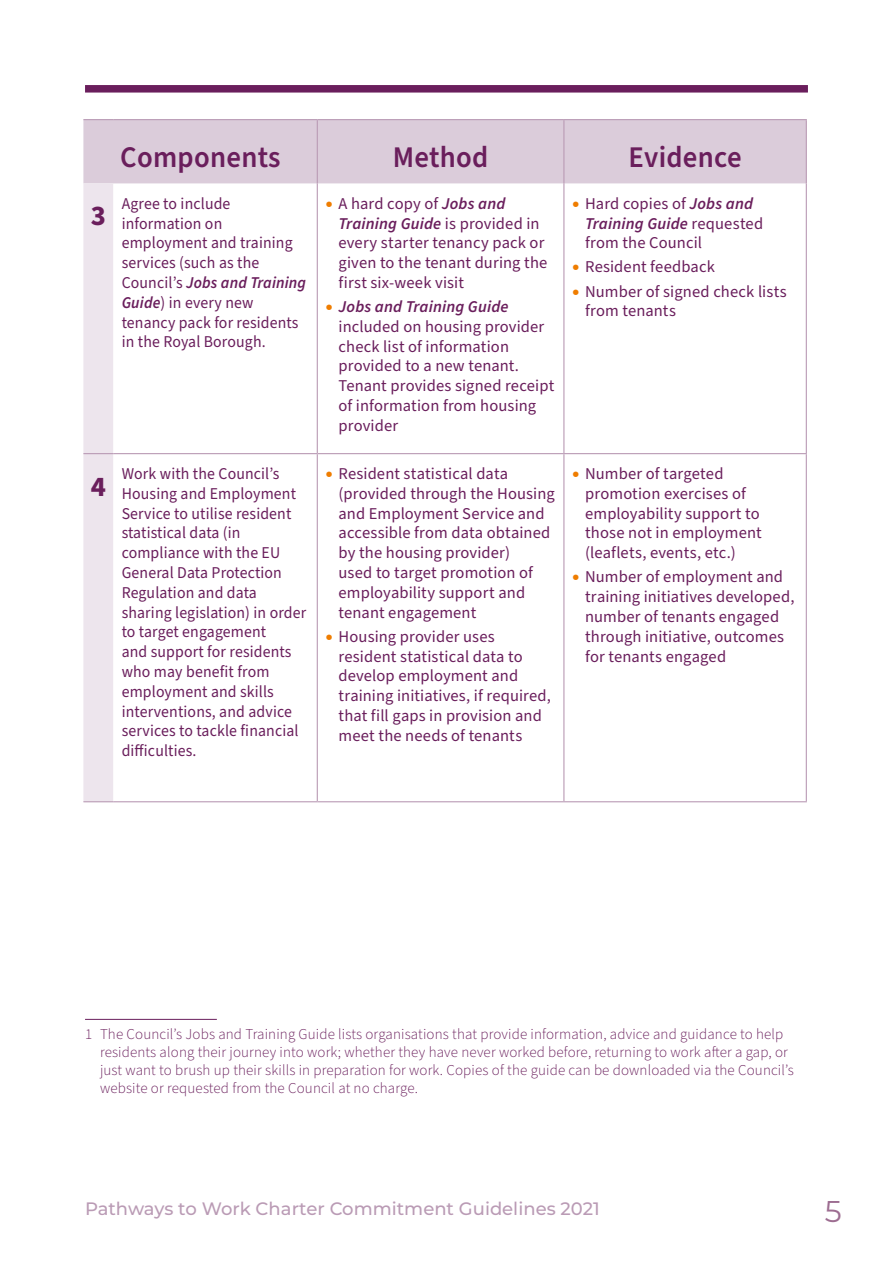
<style>
.page{position:relative;width:893px;height:1263px;background:#fff}
.page>*{position:absolute;margin:0;border:0;box-sizing:border-box;transform-origin:0 0}
.Table_head{font:600 30px "Source Sans Pro";letter-spacing:.01em;color:#6a1e5c;scale:.96 1}
.t1{font:30px "Montserrat";color:#9d6d91}
.Table_number{font:700 28.5px "Source Sans Pro";color:#6a1e5c}
.t2{font:500 18px "Montserrat";color:#ba9bb5}
.Table_body{font:16.5px/19.8px "Source Sans Pro";letter-spacing:.01em;color:#6a1e5c}
.Table_body-2{font:16.5px/19.8px "Source Sans Pro";letter-spacing:.01em;color:#6a1e5c;scale:.96 1}
.t3{font:300 15px/18px "Source Sans Pro";letter-spacing:.01em;color:#6a1e5c}
.s1{font-weight:600;font-style:italic}
.s2{font-family:"Montserrat";font-weight:900;color:#ef7d00}
</style>
<div class="page">
<div style="left:85px;top:85px;width:723px;height:8px;background:#6a1e5c"></div>
<div style="left:83px;top:120px;width:723px;height:63px;background:#dbccda"></div>
<div style="left:83px;top:183px;width:30px;height:618px;background:#ede5ed"></div>
<hr style="left:317px;top:119px;width:247px;height:1px;background:#ba9bb5">
<hr style="left:317px;top:120px;width:1px;height:63px;background:#ba9bb5">
<hr style="left:564px;top:119px;width:243px;height:1px;background:#ba9bb5">
<hr style="left:563px;top:120px;width:1px;height:63px;background:#ba9bb5">
<hr style="left:806px;top:120px;width:1px;height:63px;background:#ba9bb5">
<hr style="left:317px;top:183px;width:1px;height:270px;background:#ba9bb5">
<hr style="left:563px;top:183px;width:1px;height:270px;background:#ba9bb5">
<hr style="left:806px;top:183px;width:1px;height:270px;background:#ba9bb5">
<hr style="left:83px;top:453px;width:30px;height:1px;background:#ba9bb5">
<hr style="left:113px;top:453px;width:204px;height:1px;background:#ba9bb5">
<hr style="left:317px;top:453px;width:247px;height:1px;background:#ba9bb5">
<hr style="left:317px;top:454px;width:1px;height:347px;background:#ba9bb5">
<hr style="left:564px;top:453px;width:243px;height:1px;background:#ba9bb5">
<hr style="left:563px;top:454px;width:1px;height:347px;background:#ba9bb5">
<hr style="left:806px;top:454px;width:1px;height:347px;background:#ba9bb5">
<hr style="left:113px;top:801px;width:204px;height:1px;background:#ba9bb5">
<hr style="left:317px;top:801px;width:247px;height:1px;background:#ba9bb5">
<hr style="left:564px;top:801px;width:243px;height:1px;background:#ba9bb5">
<hr style="left:83px;top:801px;width:30px;height:1px;background:#ba9bb5">
<hr style="left:83px;top:119px;width:30px;height:1px;background:#ba9bb5">
<hr style="left:113px;top:119px;width:204px;height:1px;background:#ba9bb5">
<hr style="left:85px;top:1019px;width:132px;height:1px;background:#6a1e5c">
<h1 class="Table_head" style="left:120px;top:137px;width:168px">Components</h1>
<h1 class="Table_head" style="left:393px;top:137px;width:101px">Method</h1>
<h1 class="Table_head" style="left:629px;top:137px;width:119px">Evidence</h1>
<p class="Table_number" style="left:91px;top:196px;width:17px">3</p>
<p class="Table_body-2" style="left:122px;top:194px;width:194px">Agree to include information on employment and training services (such as the<br>Council’s <span class="s1">Jobs and Training<br>Guide</span>) in every new tenancy pack for residents in the Royal Borough.</p>
<p class="Table_body" style="left:339px;top:194px;width:210px;text-indent:-13px"><span class="s2">•</span> A hard copy of <span class="s1">Jobs and<br>Training Guide</span> is provided in every starter tenancy pack or given to the tenant during the first six-week visit</p>
<p class="Table_body" style="left:339px;top:297px;width:217px;text-indent:-13px"><span class="s2">•</span> <span class="s1">Jobs and Training Guide </span>included on housing provider check list of information provided to a new tenant.<br>Tenant provides signed receipt of information from housing provider</p>
<p class="Table_number" style="left:91px;top:467px;width:17px">4</p>
<p class="Table_body-2" style="left:122px;top:464px;width:194px">Work with the Council’s<br>Housing and Employment<br>Service to utilise resident statistical data (in compliance with the EU<br>General Data Protection<br>Regulation and data sharing legislation) in order to target engagement<br>and support for residents who may benefit from employment and skills interventions, and advice services to tackle financial difficulties.</p>
<p class="Table_body" style="left:339px;top:464px;width:218px;text-indent:-13px"><span class="s2">•</span> Resident statistical data (provided through the Housing and Employment Service and accessible from data obtained by the housing provider)<br>used to target promotion of employability support and tenant engagement</p>
<p class="Table_body" style="left:339px;top:627px;width:214px;text-indent:-13px"><span class="s2">•</span> Housing provider uses resident statistical data to develop employment and training initiatives, if required, that fill gaps in provision and meet the needs of tenants</p>
<p class="Table_body" style="left:585px;top:194px;width:180px;text-indent:-13px"><span class="s2">•</span> Hard copies of <span class="s1">Jobs and<br>Training Guide</span> requested from the Council</p>
<p class="Table_body" style="left:572px;top:258px;width:144px"><span class="s2">•</span> Resident feedback</p>
<p class="Table_body" style="left:585px;top:282px;width:203px;text-indent:-13px"><span class="s2">•</span> Number of signed check lists from tenants</p>
<p class="Table_body" style="left:585px;top:464px;width:178px;text-indent:-13px"><span class="s2">•</span> Number of targeted promotion exercises of employability support to those not in employment (leaflets, events, etc.)</p>
<p class="Table_body" style="left:585px;top:567px;width:211px;text-indent:-13px"><span class="s2">•</span> Number of employment and training initiatives developed, number of tenants engaged through initiative, outcomes for tenants engaged</p>
<p class="t3" style="left:100px;top:1025px;width:695px;text-indent:-15px">1 The Council’s Jobs and Training Guide lists organisations that provide information, advice and guidance to help residents along their journey into work; whether they have never worked before, returning to work after a gap, or just want to brush up their skills in preparation for work. Copies of the guide can be downloaded via the Council’s website or requested from the Council at no charge.</p>
<p class="t2" style="left:85px;top:1195px;width:516px">Pathways to Work Charter Commitment Guidelines 2021</p>
<h1 class="t1" style="left:825px;top:1191px;width:18px">5</h1>
</div>
